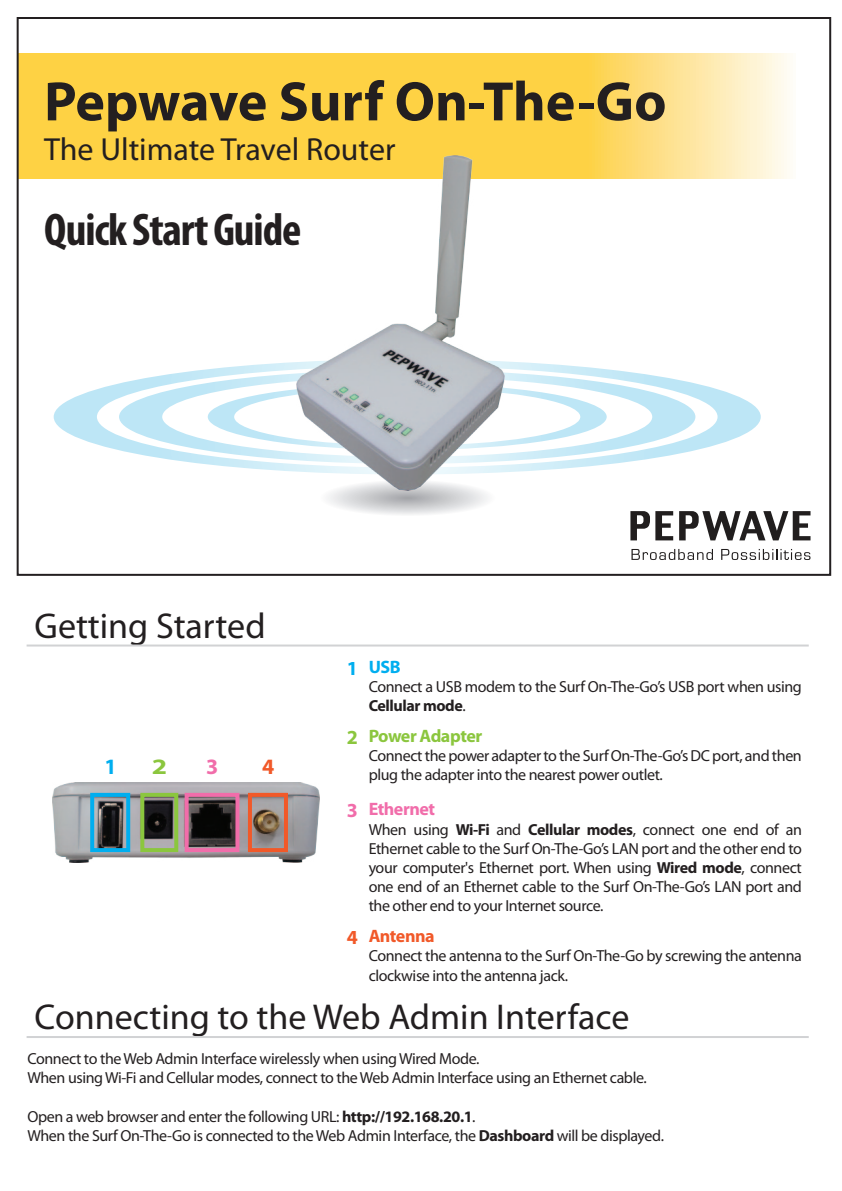
<style>
.page{position:relative;width:842px;height:1191px;background:#fff}
.page>*{position:absolute;margin:0;border:0;box-sizing:border-box;transform-origin:0 0}
.t1{font:700 56px "Myriad Pro";color:#231f20}
.t2{font:700 condensed 46px "Myriad Pro";letter-spacing:-.025em;color:#231f20}
.t3{font:36px "Myriad Pro";color:#231f20}
.t4{font:32px "Myriad Pro";color:#231f20}
.t5{font:700 22px "Myriad Pro";color:#00aeef}
.t6{font:700 22px "Myriad Pro";color:#8bc63e;scale:1.26 1}
.t7{font:700 22px "Myriad Pro";color:#f16daa}
.t8{font:700 22px "Myriad Pro";color:#f15929}
.t9{font:700 20px "Myriad Pro";color:#00aeef}
.t10{font:700 20px "Myriad Pro";color:#8bc63e}
.t11{font:700 20px "Myriad Pro";color:#f16daa}
.t12{font:700 18px "Myriad Pro";letter-spacing:-.03em;color:#8bc63e}
.t13{font:700 18px "Myriad Pro";letter-spacing:-.03em;color:#f15929}
.t14{font:700 18px "Myriad Pro";letter-spacing:-.025em;color:#f16daa}
.t15{font:700 18px "Myriad Pro";color:#00aeef}
.t16{font:16px/19.2px "Myriad Pro";letter-spacing:-.025em;color:#231f20}
.s1{font-weight:700}
.s2{font-size:20px}
</style>
<div class="page">
<svg style="left:630px;top:511px;width:43px;height:29px"></svg>
<svg style="left:679px;top:511px;width:131px;height:29px"></svg>
<svg style="left:631px;top:549px;width:82px;height:11px"></svg>
<svg style="left:721px;top:549px;width:89px;height:11px"></svg>
<svg style="left:20px;top:53px;width:770px;height:125px;background:#fdd65a"></svg>
<svg style="left:328px;top:490px;width:160px;height:25px"></svg>
<svg style="left:54px;top:361px;width:707px;height:111px"></svg>
<img style="left:296px;top:155px;width:209px;height:335px">
<hr style="left:27px;top:644px;width:782px;height:2px;background:#d1d2d4">
<img style="left:52px;top:782px;width:267px;height:80px">
<div style="left:185px;top:793px;width:54px;height:59px;border:4px solid #f16daa"></div>
<div style="left:140px;top:793px;width:38px;height:59px;border:4px solid #8bc63e"></div>
<div style="left:248px;top:793px;width:40px;height:59px;border:4px solid #f15929"></div>
<div style="left:90px;top:793px;width:40px;height:59px;border:4px solid #00aeef"></div>
<hr style="left:27px;top:1036px;width:782px;height:2px;background:#d1d2d4">
<h1 class="t1" style="left:44px;top:65px;width:624px">Pepwave Surf On-The-Go</h1>
<h3 class="t4" style="left:44px;top:130px;width:353px">The Ultimate Travel Router</h3>
<h2 class="t2" style="left:44px;top:201px;width:259px">Quick Start Guide</h2>
<h3 class="t3" style="left:35px;top:603px;width:233px">Getting Started</h3>
<h3 class="t5" style="left:104px;top:752px;width:14px">1</h3>
<h3 class="t6" style="left:152px;top:752px;width:14px">2</h3>
<h3 class="t7" style="left:206px;top:752px;width:14px">3</h3>
<h3 class="t8" style="left:262px;top:752px;width:14px">4</h3>
<p class="t9" style="left:347px;top:655px;width:13px">1</p>
<p class="t15" style="left:369px;top:655px;width:33px">USB</p>
<p class="t16" style="left:369px;top:677px;width:435px">Connect a USB modem to the Surf On-The-Go’s USB port when using<br><span class="s1">Cellular mode</span>.</p>
<p class="t10" style="left:347px;top:724px;width:13px">2</p>
<p class="t12" style="left:369px;top:724px;width:115px">Power Adapter</p>
<p class="t16" style="left:369px;top:746px;width:435px">Connect the power adapter to the Surf On-The-Go’s DC port, and then plug the adapter into the nearest power outlet.</p>
<p class="t11" style="left:347px;top:797px;width:13px">3</p>
<p class="t14" style="left:369px;top:797px;width:68px">Ethernet</p>
<p class="t16" style="left:369px;top:819px;width:435px;text-align:justify">When using <span class="s1">Wi-Fi</span> and <span class="s1">Cellular modes</span>, connect one end of an Ethernet cable to the Surf On-The-Go’s LAN port and the other end to your computer's Ethernet port. When using <span class="s1">Wired mode</span>, connect one end of an Ethernet cable to the Surf On-The-Go’s LAN port and the other end to your Internet source.</p>
<p class="t13" style="left:347px;top:924px;width:89px"><span class="s2">4</span> Antenna</p>
<p class="t16" style="left:369px;top:946px;width:435px">Connect the antenna to the Surf On-The-Go by screwing the antenna clockwise into the antenna jack.</p>
<h3 class="t3" style="left:35px;top:995px;width:596px">Connecting to the Web Admin Interface</h3>
<p class="t16" style="left:27px;top:1049px;width:621px">Connect to the Web Admin Interface wirelessly when using Wired Mode.<br>When using Wi-Fi and Cellular modes, connect to the Web Admin Interface using an Ethernet cable.</p>
<p class="t16" style="left:27px;top:1106px;width:638px">Open a web browser and enter the following URL: <span class="s1">http://192.168.20.1</span>.<br>When the Surf On-The-Go is connected to the Web Admin Interface, the <span class="s1">Dashboard</span> will be displayed.</p>
</div>
